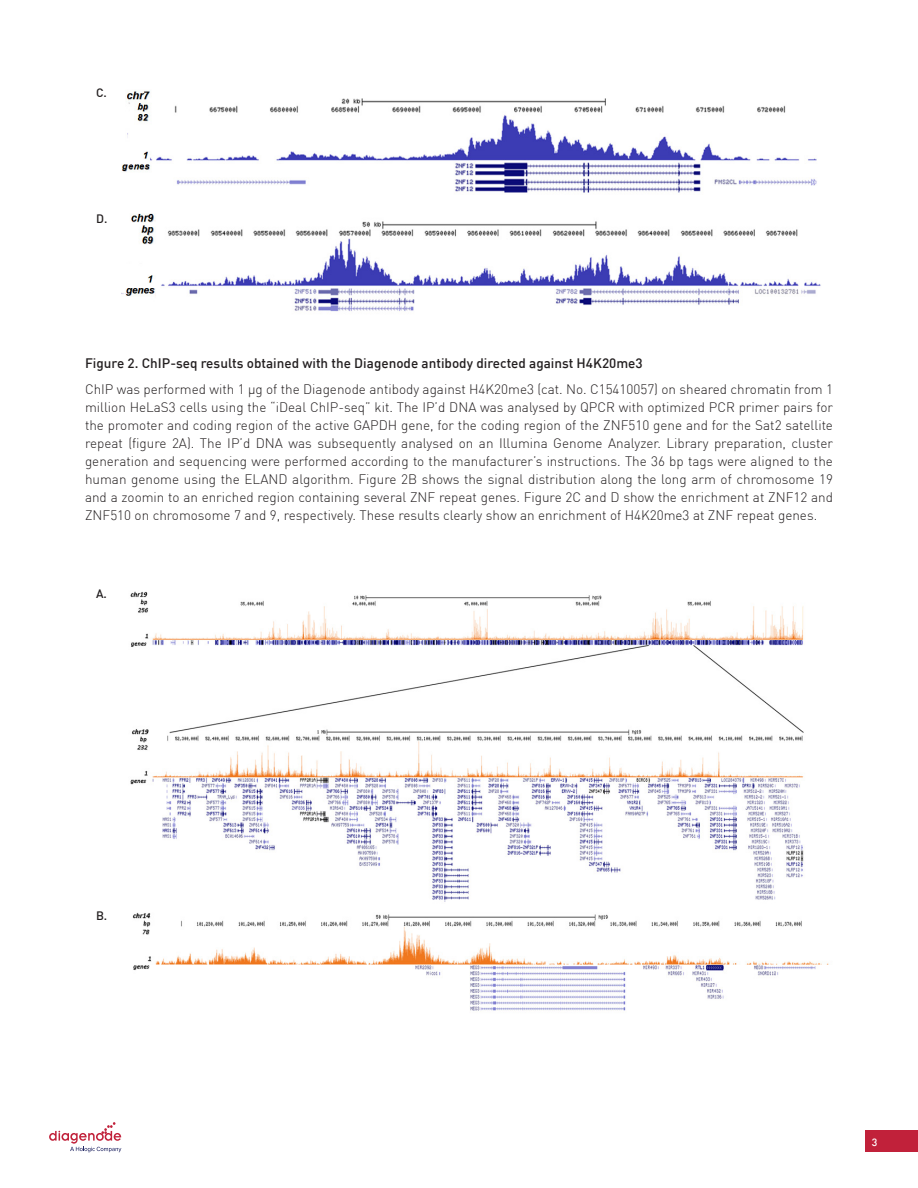
<style>
.page{position:relative;width:918px;height:1188px;background:#fff}
.page>*{position:absolute;margin:0;border:0;box-sizing:border-box;transform-origin:0 0}
.BODY_justifié{font:300 13.5px/18px "DIN";color:#231f20;text-align:justify}
.BODY_justifié-2{font:500 13.5px "DIN";color:#231f20}
.BODY_justifié-3{font:500 12px "DIN";color:#231f20}
.t1{font:500 10.5px "DIN";color:#fff}
</style>
<div class="page">
<div style="left:865px;top:1131px;width:53px;height:21px;background:#c1213a"></div>
<svg style="left:49px;top:1122px;width:72px;height:30px"></svg>
<img style="left:122px;top:91px;width:699px;height:221px">
<img style="left:130px;top:591px;width:674px;height:311px">
<img style="left:132px;top:912px;width:697px;height:99px">
<p class="BODY_justifié-3" style="left:96px;top:85px;width:12px">C.</p>
<p class="BODY_justifié-3" style="left:96px;top:211px;width:13px">D.</p>
<p class="BODY_justifié-2" style="left:85px;top:354px;width:559px">Figure 2. ChIP-seq results obtained with the Diagenode antibody directed against H4K20me3</p>
<p class="BODY_justifié" style="left:85px;top:380px;width:749px">ChIP was performed with 1 µg of the Diagenode antibody against H4K20me3 (cat. No. C15410057) on sheared chromatin from 1 million HeLaS3 cells using the “iDeal ChIP-seq” kit. The IP’d DNA was analysed by QPCR with optimized PCR primer pairs for the promoter and coding region of the active GAPDH gene, for the coding region of the ZNF510 gene and for the Sat2 satellite repeat (figure 2A). The IP’d DNA was subsequently analysed on an Illumina Genome Analyzer. Library preparation, cluster generation and sequencing were performed according to the manufacturer’s instructions. The 36 bp tags were aligned to the human genome using the ELAND algorithm. Figure 2B shows the signal distribution along the long arm of chromosome 19 and a zoomin to an enriched region containing several ZNF repeat genes. Figure 2C and D show the enrichment at ZNF12 and ZNF510 on chromosome 7 and 9, respectively. These results clearly show an enrichment of H4K20me3 at ZNF repeat genes.</p>
<p class="BODY_justifié-3" style="left:96px;top:586px;width:12px">A.</p>
<p class="BODY_justifié-3" style="left:96px;top:908px;width:13px">B.</p>
<p class="t1" style="left:872px;top:1136px;width:7px">3</p>
</div>
